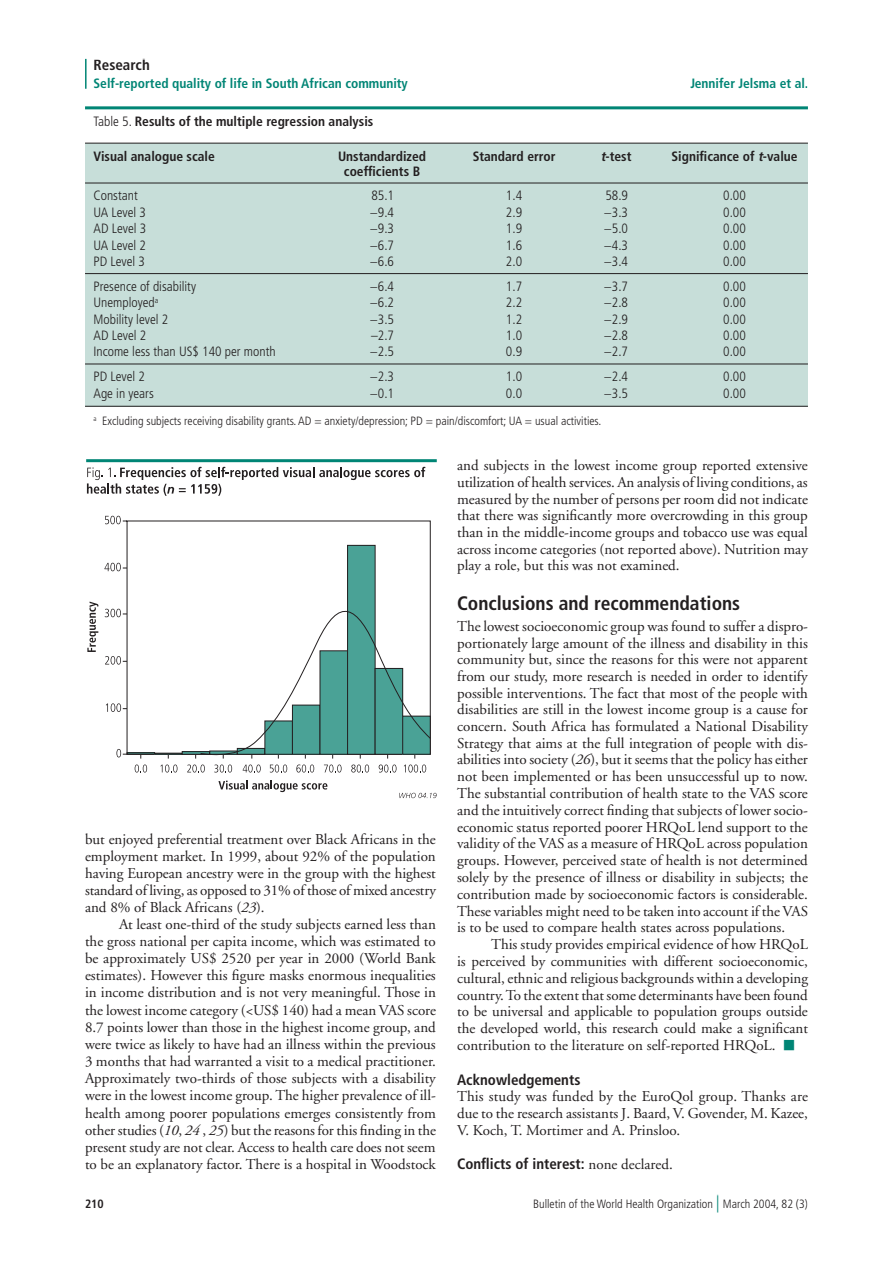
<style>
.page{position:relative;width:893px;height:1263px;background:#fff}
.page>*{position:absolute;margin:0;border:0;box-sizing:border-box;transform-origin:0 0}
.t1{font:700 condensed 19.5px "Frutiger";color:#231f20}
.t2{font:15px/16.8px "Adobe Garamond";color:#231f20;text-align:justify}
.t3{font:700 condensed 15px "Frutiger";color:#231f20}
.t4{font:300 condensed 13.5px "Frutiger";color:#231f20}
.t5{font:700 condensed 13.5px "Frutiger";color:#231f20}
.t6{font:700 condensed 13.5px "Frutiger";color:#008575}
.t7{font:300 condensed 12px "Frutiger";color:#231f20}
.t8{font:700 condensed 12px "Frutiger";color:#231f20}
.s1{font-weight:300}
.s2{font-style:italic}
.s3{font-family:"Adobe Garamond";font-weight:400;font-stretch:normal}
.s4{font-size:18px;color:#008575}
</style>
<div class="page">
<svg style="left:90px;top:109px;width:322px;height:1px"></svg>
<hr style="left:85px;top:59px;width:2px;height:30px;background:#008575">
<div style="left:85px;top:143px;width:723px;height:263px;background:#c7ded9"></div>
<hr style="left:85px;top:106px;width:723px;height:3px;background:#008575">
<hr style="left:85px;top:143px;width:723px;height:1px;background:#231f20">
<hr style="left:85px;top:183px;width:723px;height:1px;background:#231f20">
<hr style="left:85px;top:273px;width:723px;height:1px;background:#231f20">
<hr style="left:85px;top:364px;width:723px;height:1px;background:#231f20">
<hr style="left:85px;top:406px;width:723px;height:1px;background:#231f20">
<svg style="left:87px;top:467px;width:338px;height:29px"></svg>
<hr style="left:86px;top:459px;width:351px;height:3px;background:#008575">
<svg style="left:399px;top:793px;width:38px;height:5px"></svg>
<svg style="left:105px;top:516px;width:16px;height:8px"></svg>
<svg style="left:122px;top:520px;width:309px;height:75px"></svg>
<svg style="left:104px;top:563px;width:23px;height:8px"></svg>
<div style="left:348px;top:545px;width:27px;height:209px;background:#4aa296"></div>
<div style="left:347px;top:545px;width:28px;height:210px;border:1px solid #231f20"></div>
<svg style="left:87px;top:602px;width:11px;height:50px"></svg>
<svg style="left:218px;top:780px;width:109px;height:12px"></svg>
<svg style="left:105px;top:595px;width:326px;height:177px"></svg>
<p class="t3" style="left:94px;top:56px;width:58px">Research</p>
<p class="t6" style="left:94px;top:75px;width:316px">Self-reported quality of life in South African community</p>
<p class="t6" style="left:690px;top:75px;width:120px">Jennifer Jelsma et al.</p>
<p class="t5" style="left:94px;top:114px;width:281px"><span class="s1">Table 5.</span> Results of the multiple regression analysis</p>
<p class="t5" style="left:94px;top:148px;width:123px">Visual analogue scale</p>
<p class="t5" style="left:338px;top:148px;width:90px">Unstandardized</p>
<p class="t5" style="left:473px;top:148px;width:84px">Standard error</p>
<p class="t5" style="left:601px;top:148px;width:32px"><span class="s2">t</span>-test</p>
<p class="t5" style="left:672px;top:148px;width:128px">Significance of <span class="s2">t</span>-value</p>
<p class="t5" style="left:344px;top:163px;width:78px">coefficients B</p>
<p class="t4" style="left:94px;top:188px;width:46px">Constant</p>
<p class="t4" style="left:371px;top:188px;width:24px">85.1</p>
<p class="t4" style="left:506px;top:188px;width:18px">1.4</p>
<p class="t4" style="left:605px;top:188px;width:24px">58.9</p>
<p class="t4" style="left:723px;top:188px;width:24px">0.00</p>
<p class="t4" style="left:94px;top:204px;width:54px">UA Level 3</p>
<p class="t4" style="left:370px;top:204px;width:26px">−9.4</p>
<p class="t4" style="left:506px;top:204px;width:18px">2.9</p>
<p class="t4" style="left:604px;top:204px;width:26px">−3.3</p>
<p class="t4" style="left:723px;top:204px;width:24px">0.00</p>
<p class="t4" style="left:94px;top:221px;width:54px">AD Level 3</p>
<p class="t4" style="left:370px;top:221px;width:26px">−9.3</p>
<p class="t4" style="left:506px;top:221px;width:18px">1.9</p>
<p class="t4" style="left:604px;top:221px;width:26px">−5.0</p>
<p class="t4" style="left:723px;top:221px;width:24px">0.00</p>
<p class="t4" style="left:94px;top:237px;width:54px">UA Level 2</p>
<p class="t4" style="left:370px;top:237px;width:26px">−6.7</p>
<p class="t4" style="left:506px;top:237px;width:18px">1.6</p>
<p class="t4" style="left:604px;top:237px;width:26px">−4.3</p>
<p class="t4" style="left:723px;top:237px;width:24px">0.00</p>
<p class="t4" style="left:94px;top:254px;width:53px">PD Level 3</p>
<p class="t4" style="left:370px;top:254px;width:26px">−6.6</p>
<p class="t4" style="left:506px;top:254px;width:18px">2.0</p>
<p class="t4" style="left:604px;top:254px;width:26px">−3.4</p>
<p class="t4" style="left:723px;top:254px;width:24px">0.00</p>
<p class="t4" style="left:94px;top:278px;width:104px">Presence of disability</p>
<p class="t4" style="left:370px;top:278px;width:26px">−6.4</p>
<p class="t4" style="left:506px;top:278px;width:18px">1.7</p>
<p class="t4" style="left:604px;top:278px;width:26px">−3.7</p>
<p class="t4" style="left:723px;top:278px;width:24px">0.00</p>
<p class="t4" style="left:94px;top:295px;width:66px">Unemployed<sup>a</sup></p>
<p class="t4" style="left:370px;top:295px;width:26px">−6.2</p>
<p class="t4" style="left:506px;top:295px;width:18px">2.2</p>
<p class="t4" style="left:604px;top:295px;width:26px">−2.8</p>
<p class="t4" style="left:723px;top:295px;width:24px">0.00</p>
<p class="t4" style="left:94px;top:311px;width:76px">Mobility level 2</p>
<p class="t4" style="left:370px;top:311px;width:26px">−3.5</p>
<p class="t4" style="left:506px;top:311px;width:18px">1.2</p>
<p class="t4" style="left:604px;top:311px;width:26px">−2.9</p>
<p class="t4" style="left:723px;top:311px;width:24px">0.00</p>
<p class="t4" style="left:94px;top:328px;width:54px">AD Level 2</p>
<p class="t4" style="left:371px;top:328px;width:24px">–2.7</p>
<p class="t4" style="left:506px;top:328px;width:18px">1.0</p>
<p class="t4" style="left:604px;top:328px;width:26px">−2.8</p>
<p class="t4" style="left:723px;top:328px;width:24px">0.00</p>
<p class="t4" style="left:94px;top:344px;width:184px">Income less than US$ 140 per month</p>
<p class="t4" style="left:370px;top:344px;width:26px">−2.5</p>
<p class="t4" style="left:506px;top:344px;width:18px">0.9</p>
<p class="t4" style="left:604px;top:344px;width:26px">−2.7</p>
<p class="t4" style="left:723px;top:344px;width:24px">0.00</p>
<p class="t4" style="left:94px;top:369px;width:53px">PD Level 2</p>
<p class="t4" style="left:370px;top:369px;width:26px">−2.3</p>
<p class="t4" style="left:506px;top:369px;width:18px">1.0</p>
<p class="t4" style="left:604px;top:369px;width:26px">−2.4</p>
<p class="t4" style="left:723px;top:369px;width:24px">0.00</p>
<p class="t4" style="left:94px;top:385px;width:62px">Age in years</p>
<p class="t4" style="left:370px;top:385px;width:26px">−0.1</p>
<p class="t4" style="left:506px;top:385px;width:18px">0.0</p>
<p class="t4" style="left:604px;top:385px;width:26px">−3.5</p>
<p class="t4" style="left:723px;top:385px;width:24px">0.00</p>
<p class="t7" style="left:94px;top:414px;width:509px"><sup>a</sup> Excluding subjects receiving disability grants. AD = anxiety/depression; PD = pain/discomfort; UA = usual activities.</p>
<p class="t2" style="left:85px;top:831px;width:352px">but enjoyed preferential treatment over Black Africans in the employment market. In 1999, about 92% of the population having European ancestry were in the group with the highest standard of living, as opposed to 31% of those of mixed ancestry and 8% of Black Africans (<span class="s2">23</span>).</p>
<p class="t2" style="left:85px;top:916px;width:352px;text-indent:34px">At least one-third of the study subjects earned less than the gross national per capita income, which was estimated to be approximately US$ 2520 per year in 2000 (World Bank estimates). However this figure masks enormous inequalities in income distribution and is not very meaningful. Those in the lowest income category (&lt;US$ 140) had a mean VAS score 8.7 points lower than those in the highest income group, and were twice as likely to have had an illness within the previous 3 months that had warranted a visit to a medical practitioner.<br>Approximately two-thirds of those subjects with a disability were in the lowest income group. The higher prevalence of ill&shy;health among poorer populations emerges consistently from other studies (<span class="s2">10</span>, <span class="s2">24</span> , <span class="s2">25</span>) but the reasons for this finding in the present study are not clear. Access to health care does not seem to be an explanatory factor. There is a hospital in Woodstock</p>
<p class="t2" style="left:457px;top:458px;width:352px">and subjects in the lowest income group reported extensive utilization of health services. An analysis of living conditions, as measured by the number of persons per room did not indicate that there was significantly more overcrowding in this group than in the middle-income groups and tobacco use was equal across income categories (not reported above). Nutrition may play a role, but this was not examined.</p>
<h1 class="t1" style="left:457px;top:592px;width:285px">Conclusions and recommendations</h1>
<p class="t2" style="left:457px;top:618px;width:352px">The lowest socioeconomic group was found to suffer a dispro&shy;portionately large amount of the illness and disability in this community but, since the reasons for this were not apparent from our study, more research is needed in order to identify possible interventions. The fact that most of the people with disabilities are still in the lowest income group is a cause for concern. South Africa has formulated a National Disability Strategy that aims at the full integration of people with dis&shy;abilities into society (<span class="s2">26</span>), but it seems that the policy has either not been implemented or has been unsuccessful up to now.<br>The substantial contribution of health state to the VAS score and the intuitively correct finding that subjects of lower socio&shy;economic status reported poorer HRQoL lend support to the validity of the VAS as a measure of HRQoL across population groups. However, perceived state of health is not determined solely by the presence of illness or disability in subjects; the contribution made by socioeconomic factors is considerable.<br>These variables might need to be taken into account if the VAS is to be used to compare health states across populations.</p>
<p class="t2" style="left:457px;top:936px;width:352px;text-indent:34px">This study provides empirical evidence of how HRQoL is perceived by communities with different socioeconomic, cultural, ethnic and religious backgrounds within a developing country. To the extent that some determinants have been found to be universal and applicable to population groups outside the developed world, this research could make a significant contribution to the literature on self-reported HRQoL.</p>
<p class="t3" style="left:457px;top:1070px;width:125px">Acknowledgements</p>
<p class="t2" style="left:457px;top:1088px;width:352px">This study was funded by the EuroQol group. Thanks are due to the research assistants J. Baard, V. Govender, M. Kazee, V. Koch, T. Mortimer and A. Prinsloo.</p>
<p class="t3" style="left:457px;top:1155px;width:217px">Conflicts of interest: <span class="s3">none declared.</span></p>
<p class="t8" style="left:85px;top:1197px;width:20px">210</p>
<p class="t7" style="left:533px;top:1197px;width:276px">Bulletin of the World Health Organization <span class="s4">|</span> March 2004, 82 (3)</p>
</div>
